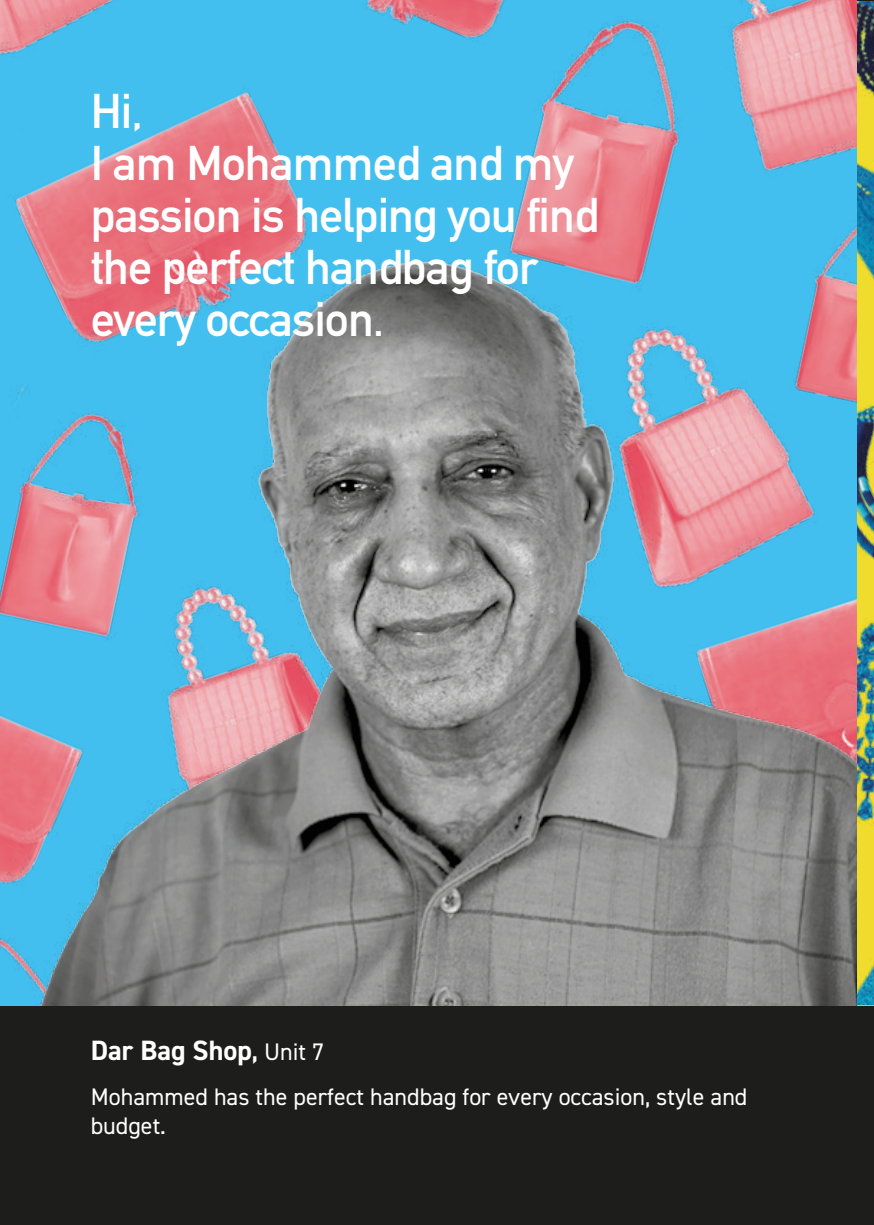
<style>
.page{position:relative;width:874px;height:1225px;background:#fff}
.page>*{position:absolute;margin:0;border:0;box-sizing:border-box;transform-origin:0 0}
.t1{font:700 48px/52px "DIN Alternate";letter-spacing:-.02em;color:#fff}
.t2{font:700 28px "DIN2014";color:#fff}
.t3{font:24px/28.8px "DIN2014";color:#fff}
.s1{font-size:24px}
.s2{font-weight:400;font-size:24px}
</style>
<div class="page">
<div style="left:0;top:0;width:873px;height:1225px;background:#1d1d1b"></div>
<img style="left:856px;top:1px;width:17px;height:95px">
<img style="left:856px;top:96px;width:17px;height:30px">
<img style="left:856px;top:126px;width:17px;height:879px">
<img style="left:735px;top:0;width:121px;height:32px">
<img style="left:0;top:0;width:189px;height:32px">
<img style="left:335px;top:0;width:127px;height:32px">
<img style="left:462px;top:0;width:273px;height:32px">
<img style="left:0;top:32px;width:856px;height:973px">
<p class="t1" style="left:91px;top:82px;width:509px">Hi,<br>I am Mohammed and my passion is helping you find the perfect handbag for every occasion.</p>
<p class="t2" style="left:91px;top:1031px;width:235px">Dar Bag Shop<span class="s1">,</span> <span class="s2">Unit 7</span></p>
<p class="t3" style="left:91px;top:1082px;width:657px">Mohammed has the perfect handbag for every occasion, style and budget.</p>
</div>
